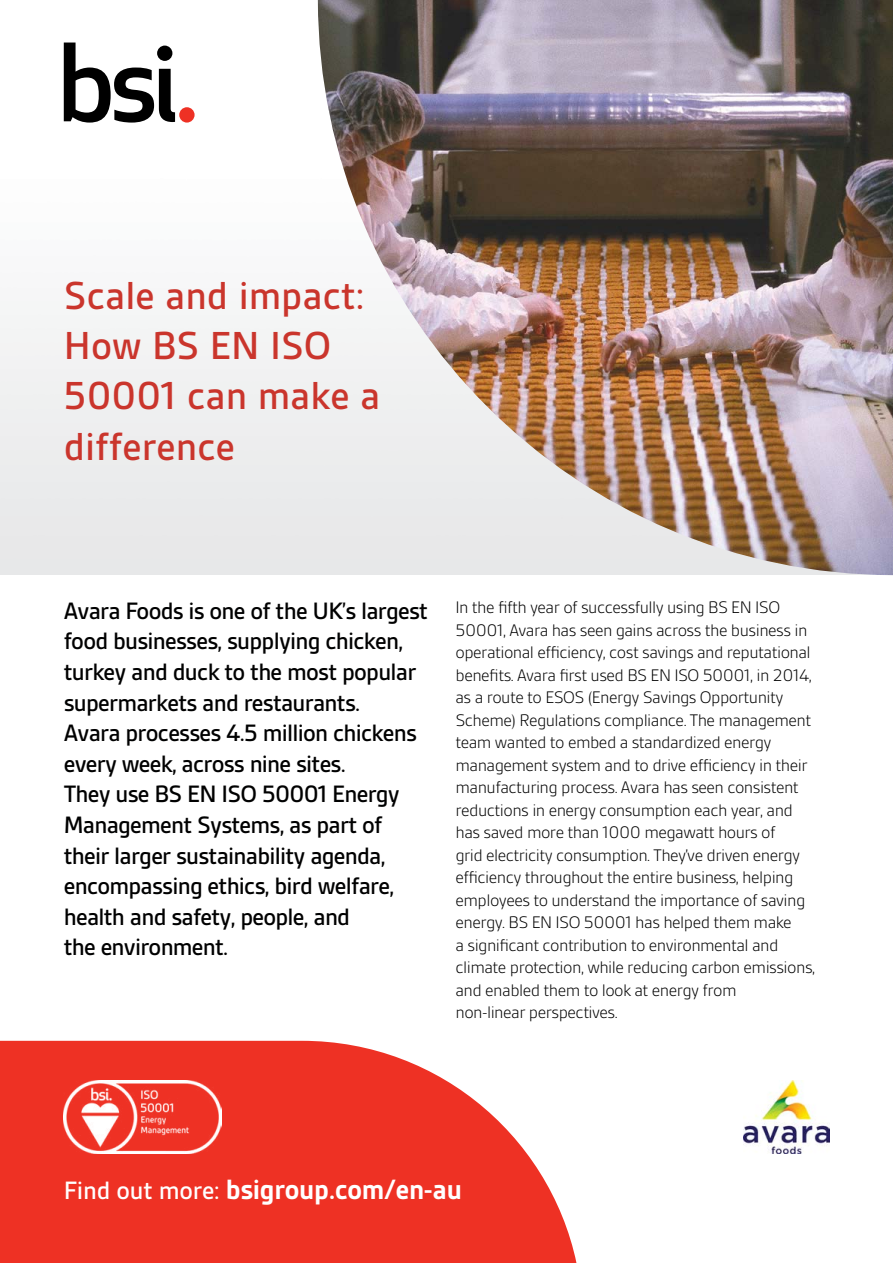
<style>
.page{position:relative;width:893px;height:1263px;background:#fff}
.page>*{position:absolute;margin:0;border:0;box-sizing:border-box;transform-origin:0 0}
.t1{font:500 42px/50.4px "BSI Gesta";color:#ca352c}
.t2{font:700 30px "BSI Gesta";letter-spacing:-.01em;color:#fff}
.t3{font:500 25.5px/30.6px "BSI Gesta";letter-spacing:-.03em;color:#000101}
.t4{font:300 18px/22.5px "BSI Gesta";letter-spacing:-.03em;color:#000}
.s1{font-weight:500;font-size:27px}
</style>
<div class="page">
<svg style="left:0;top:1041px;width:577px;height:222px;background:#f04c41"></svg>
<img style="left:318px;top:0;width:575px;height:575px">
<svg style="left:64px;top:43px;width:111px;height:80px"></svg>
<div style="left:179px;top:107px;width:16px;height:16px;background:#ee3124;border-radius:50%"></div>
<img style="left:64px;top:1080px;width:157px;height:73px">
<img style="left:743px;top:1080px;width:86px;height:73px">
<h1 class="t1" style="left:64px;top:270px;width:318px">Scale and impact:<br>How BS EN ISO<br>50001 can make a difference</h1>
<p class="t3" style="left:64px;top:595px;width:366px">Avara Foods is one of the UK’s largest food businesses, supplying chicken, turkey and duck to the most popular supermarkets and restaurants.<br>Avara processes 4.5 million chickens every week, across nine sites.<br>They use BS EN ISO 50001 Energy<br>Management Systems, as part of their larger sustainability agenda, encompassing ethics, bird welfare, health and safety, people, and<br>the environment.</p>
<p class="t4" style="left:455px;top:596px;width:361px">In the fifth year of successfully using BS EN ISO 50001, Avara has seen gains across the business in operational efficiency, cost savings and reputational benefits. Avara first used BS EN ISO 50001, in 2014, as a route to ESOS (Energy Savings Opportunity Scheme) Regulations compliance. The management team wanted to embed a standardized energy management system and to drive efficiency in their manufacturing process. Avara has seen consistent reductions in energy consumption each year, and has saved more than 1000 megawatt hours of<br>grid electricity consumption. They’ve driven energy efficiency throughout the entire business, helping employees to understand the importance of saving energy. BS EN ISO 50001 has helped them make<br>a significant contribution to environmental and climate protection, while reducing carbon emissions, and enabled them to look at energy from<br>non-linear perspectives.</p>
<h2 class="t2" style="left:64px;top:1174px;width:400px"><span class="s1">Find out more:</span> bsigroup.com/en-au</h2>
</div>
